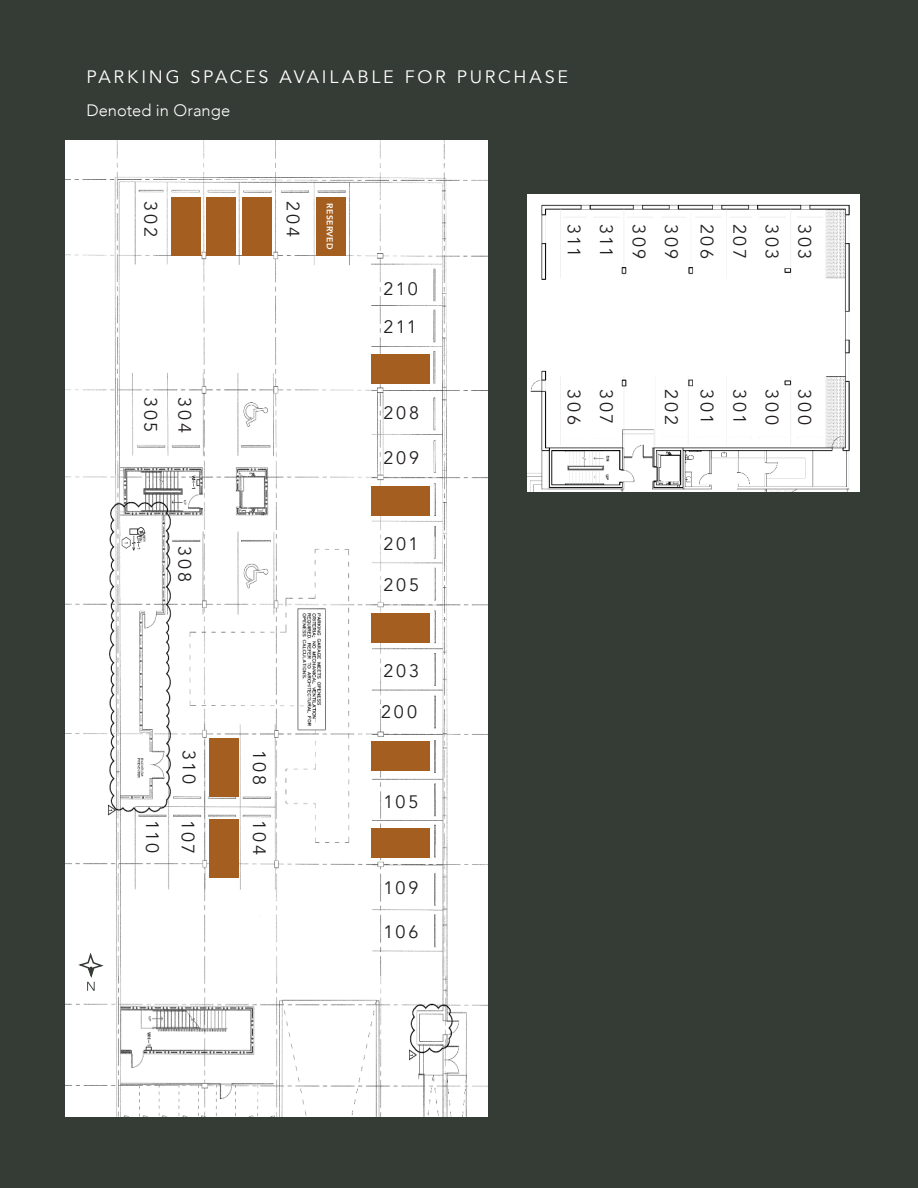
<style>
.page{position:relative;width:918px;height:1188px;background:#353b35}
.page>*{position:absolute;margin:0;border:0;box-sizing:border-box;transform-origin:0 0}
.t1{font:18px "Avenir";letter-spacing:.155em;color:#231f20}
.t2{font:18px "Avenir";letter-spacing:.155em;color:#fff}
.t3{font:300 16.5px "Avenir";letter-spacing:.005em;color:#fff}
.t4{font:800 8.7px "Avenir";letter-spacing:.04em;color:#fff}
</style>
<div class="page">
<img style="left:66px;top:140px;width:421px;height:977px">
<div style="left:172px;top:197px;width:29px;height:59px;background:#a45f20"></div>
<div style="left:207px;top:197px;width:29px;height:59px;background:#a45f20"></div>
<div style="left:209px;top:739px;width:29px;height:58px;background:#a45f20"></div>
<div style="left:209px;top:819px;width:29px;height:58px;background:#a45f20"></div>
<div style="left:242px;top:197px;width:29px;height:59px;background:#a45f20"></div>
<div style="left:371px;top:354px;width:59px;height:29px;background:#a45f20"></div>
<div style="left:371px;top:613px;width:59px;height:30px;background:#a45f20"></div>
<div style="left:371px;top:487px;width:59px;height:29px;background:#a45f20"></div>
<div style="left:371px;top:742px;width:59px;height:29px;background:#a45f20"></div>
<div style="left:371px;top:828px;width:59px;height:29px;background:#a45f20"></div>
<img style="left:528px;top:194px;width:332px;height:298px">
<svg style="left:76px;top:950px;width:27px;height:41px"></svg>
<div style="left:316px;top:197px;width:30px;height:59px;background:#a45f20"></div>
<p class="t2" style="left:86px;top:69px;width:483px">PARKING SPACES AVAILABLE FOR PURCHASE</p>
<p class="t3" style="left:86px;top:103px;width:145px">Denoted in Orange</p>
<p class="t1" style="left:159px;top:201px;width:37px;rotate:90deg">302</p>
<p class="t1" style="left:301px;top:201px;width:37px;rotate:90deg">204</p>
<p class="t4" style="left:335px;top:203px;width:48px;rotate:90deg">RESERVED</p>
<p class="t1" style="left:159px;top:397px;width:37px;rotate:90deg">305</p>
<p class="t1" style="left:193px;top:397px;width:37px;rotate:90deg">304</p>
<p class="t1" style="left:193px;top:546px;width:38px;rotate:90deg">308</p>
<p class="t1" style="left:197px;top:750px;width:36px;rotate:90deg">310</p>
<p class="t1" style="left:268px;top:750px;width:37px;rotate:90deg">108</p>
<p class="t1" style="left:160px;top:820px;width:35px;rotate:90deg">110</p>
<p class="t1" style="left:196px;top:820px;width:36px;rotate:90deg">107</p>
<p class="t1" style="left:268px;top:820px;width:37px;rotate:90deg">104</p>
<p class="t1" style="left:383px;top:280px;width:36px">210</p>
<p class="t1" style="left:383px;top:318px;width:35px">211</p>
<p class="t1" style="left:383px;top:404px;width:37px">208</p>
<p class="t1" style="left:383px;top:450px;width:37px">209</p>
<p class="t1" style="left:383px;top:536px;width:37px">201</p>
<p class="t1" style="left:383px;top:577px;width:37px">205</p>
<p class="t1" style="left:383px;top:662px;width:37px">203</p>
<p class="t1" style="left:381px;top:704px;width:38px">200</p>
<p class="t1" style="left:383px;top:794px;width:36px">105</p>
<p class="t1" style="left:383px;top:880px;width:36px">109</p>
<p class="t1" style="left:383px;top:924px;width:36px">106</p>
<p class="t1" style="left:582px;top:224px;width:34px;rotate:90deg">311</p>
<p class="t1" style="left:615px;top:224px;width:34px;rotate:90deg">311</p>
<p class="t1" style="left:647px;top:224px;width:37px;rotate:90deg">309</p>
<p class="t1" style="left:780px;top:224px;width:37px;rotate:90deg">303</p>
<p class="t1" style="left:680px;top:224px;width:37px;rotate:90deg">309</p>
<p class="t1" style="left:715px;top:224px;width:37px;rotate:90deg">206</p>
<p class="t1" style="left:748px;top:224px;width:37px;rotate:90deg">207</p>
<p class="t1" style="left:813px;top:224px;width:37px;rotate:90deg">303</p>
<p class="t1" style="left:582px;top:389px;width:37px;rotate:90deg">306</p>
<p class="t1" style="left:615px;top:389px;width:37px;rotate:90deg">307</p>
<p class="t1" style="left:680px;top:389px;width:37px;rotate:90deg">202</p>
<p class="t1" style="left:715px;top:389px;width:37px;rotate:90deg">301</p>
<p class="t1" style="left:748px;top:389px;width:37px;rotate:90deg">301</p>
<p class="t1" style="left:780px;top:389px;width:38px;rotate:90deg">300</p>
<p class="t1" style="left:813px;top:389px;width:38px;rotate:90deg">300</p>
</div>
